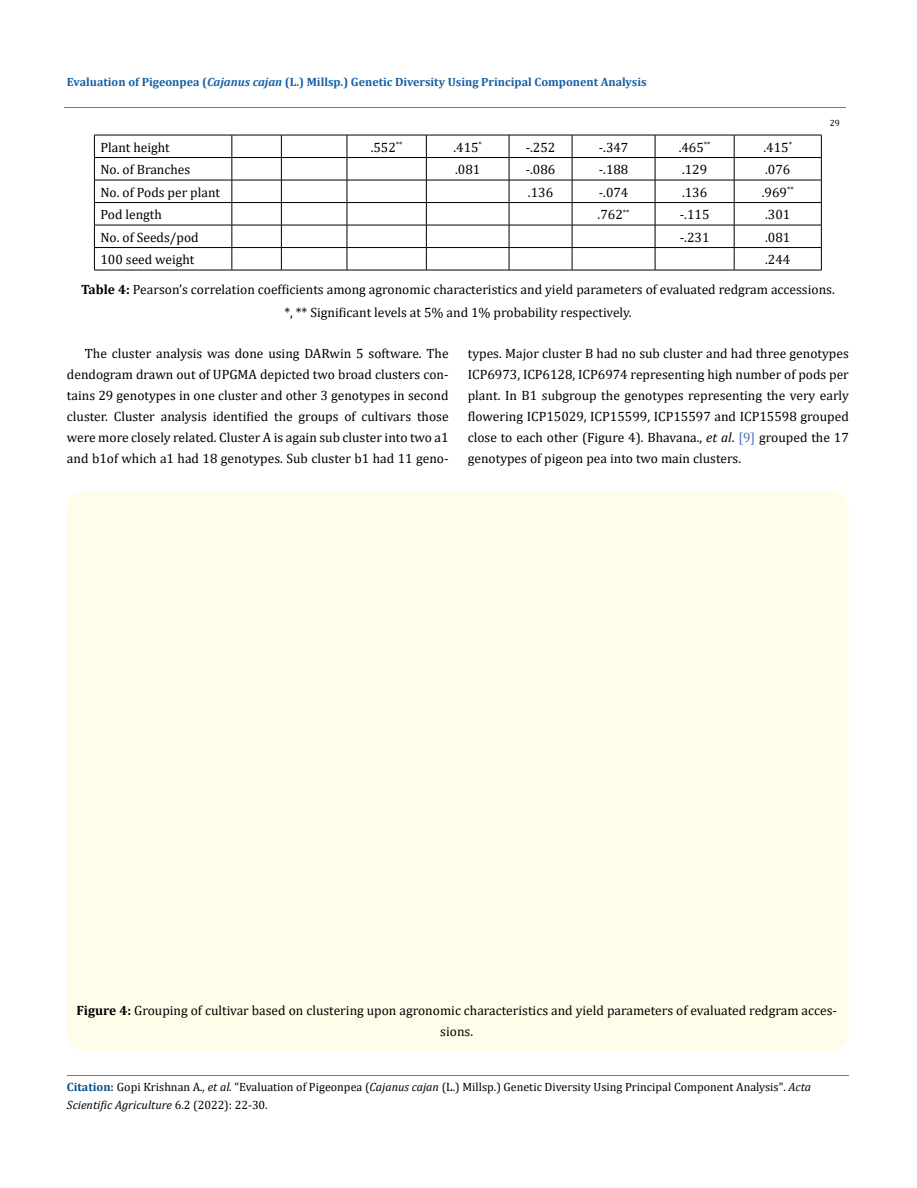
<style>
.page{position:relative;width:917px;height:1188px;background:#fff}
.page>*{position:absolute;margin:0;border:0;box-sizing:border-box;transform-origin:0 0}
.t1{font:13.5px/21px "Cambria";color:#000;text-align:center}
.t2{font:12px/18px "Cambria";color:#000}
.t3{font:700 12px "Cambria";color:#1560a6}
.t4{font:9px "Cambria";color:#000}
.s1{font-style:italic}
.s2{font-weight:700}
.s3{color:#4472c4}
.s4{font-weight:700;color:#035089}
</style>
<div class="page">
<hr style="left:94px;top:135px;width:138px;height:1px;background:#000">
<hr style="left:232px;top:135px;width:49px;height:1px;background:#000">
<hr style="left:281px;top:135px;width:66px;height:1px;background:#000">
<hr style="left:347px;top:135px;width:79px;height:1px;background:#000">
<hr style="left:426px;top:135px;width:83px;height:1px;background:#000">
<hr style="left:509px;top:135px;width:63px;height:1px;background:#000">
<hr style="left:572px;top:135px;width:83px;height:1px;background:#000">
<hr style="left:655px;top:135px;width:79px;height:1px;background:#000">
<hr style="left:734px;top:135px;width:87px;height:1px;background:#000">
<hr style="left:94px;top:157px;width:138px;height:1px;background:#000">
<hr style="left:232px;top:157px;width:49px;height:1px;background:#000">
<hr style="left:281px;top:157px;width:66px;height:1px;background:#000">
<hr style="left:347px;top:157px;width:79px;height:1px;background:#000">
<hr style="left:426px;top:157px;width:83px;height:1px;background:#000">
<hr style="left:509px;top:157px;width:63px;height:1px;background:#000">
<hr style="left:572px;top:157px;width:83px;height:1px;background:#000">
<hr style="left:655px;top:157px;width:79px;height:1px;background:#000">
<hr style="left:734px;top:157px;width:87px;height:1px;background:#000">
<hr style="left:94px;top:180px;width:138px;height:1px;background:#000">
<hr style="left:232px;top:180px;width:49px;height:1px;background:#000">
<hr style="left:281px;top:180px;width:66px;height:1px;background:#000">
<hr style="left:347px;top:180px;width:79px;height:1px;background:#000">
<hr style="left:426px;top:180px;width:83px;height:1px;background:#000">
<hr style="left:509px;top:180px;width:63px;height:1px;background:#000">
<hr style="left:572px;top:180px;width:83px;height:1px;background:#000">
<hr style="left:655px;top:180px;width:79px;height:1px;background:#000">
<hr style="left:734px;top:180px;width:87px;height:1px;background:#000">
<hr style="left:94px;top:202px;width:138px;height:1px;background:#000">
<hr style="left:232px;top:202px;width:49px;height:1px;background:#000">
<hr style="left:281px;top:202px;width:66px;height:1px;background:#000">
<hr style="left:347px;top:202px;width:79px;height:1px;background:#000">
<hr style="left:426px;top:202px;width:83px;height:1px;background:#000">
<hr style="left:509px;top:202px;width:63px;height:1px;background:#000">
<hr style="left:572px;top:202px;width:83px;height:1px;background:#000">
<hr style="left:655px;top:202px;width:79px;height:1px;background:#000">
<hr style="left:734px;top:202px;width:87px;height:1px;background:#000">
<hr style="left:94px;top:225px;width:138px;height:1px;background:#000">
<hr style="left:232px;top:225px;width:49px;height:1px;background:#000">
<hr style="left:281px;top:225px;width:66px;height:1px;background:#000">
<hr style="left:347px;top:225px;width:79px;height:1px;background:#000">
<hr style="left:426px;top:225px;width:83px;height:1px;background:#000">
<hr style="left:509px;top:225px;width:63px;height:1px;background:#000">
<hr style="left:572px;top:225px;width:83px;height:1px;background:#000">
<hr style="left:655px;top:225px;width:79px;height:1px;background:#000">
<hr style="left:734px;top:225px;width:87px;height:1px;background:#000">
<hr style="left:94px;top:247px;width:138px;height:1px;background:#000">
<svg style="left:94px;top:135px;width:1px;height:135px"></svg>
<hr style="left:232px;top:247px;width:49px;height:1px;background:#000">
<svg style="left:231px;top:135px;width:1px;height:135px"></svg>
<hr style="left:281px;top:247px;width:66px;height:1px;background:#000">
<svg style="left:281px;top:135px;width:1px;height:135px"></svg>
<hr style="left:347px;top:247px;width:79px;height:1px;background:#000">
<svg style="left:347px;top:135px;width:1px;height:135px"></svg>
<hr style="left:426px;top:247px;width:83px;height:1px;background:#000">
<svg style="left:426px;top:135px;width:1px;height:135px"></svg>
<hr style="left:509px;top:247px;width:63px;height:1px;background:#000">
<svg style="left:509px;top:135px;width:1px;height:135px"></svg>
<hr style="left:572px;top:247px;width:83px;height:1px;background:#000">
<svg style="left:572px;top:135px;width:1px;height:135px"></svg>
<hr style="left:655px;top:247px;width:79px;height:1px;background:#000">
<svg style="left:654px;top:135px;width:1px;height:135px"></svg>
<hr style="left:734px;top:247px;width:87px;height:1px;background:#000">
<svg style="left:734px;top:135px;width:1px;height:135px"></svg>
<svg style="left:821px;top:135px;width:1px;height:135px"></svg>
<hr style="left:94px;top:270px;width:138px;height:1px;background:#000">
<hr style="left:232px;top:270px;width:49px;height:1px;background:#000">
<hr style="left:281px;top:270px;width:66px;height:1px;background:#000">
<hr style="left:347px;top:270px;width:79px;height:1px;background:#000">
<hr style="left:426px;top:270px;width:83px;height:1px;background:#000">
<hr style="left:509px;top:270px;width:63px;height:1px;background:#000">
<hr style="left:572px;top:270px;width:83px;height:1px;background:#000">
<hr style="left:655px;top:270px;width:79px;height:1px;background:#000">
<hr style="left:734px;top:270px;width:87px;height:1px;background:#000">
<div style="left:67px;top:490px;width:781px;height:562px;background:#fffde9;border-radius:18px"></div>
<hr style="left:64px;top:108px;width:781px;height:1px;background:#e05d1a">
<hr style="left:67px;top:1076px;width:781px;height:1px;background:#e05d1a">
<p class="t3" style="left:67px;top:73px;width:581px">Evaluation of Pigeonpea (<span class="s1">Cajanus cajan</span> (L.) Millsp.) Genetic Diversity Using Principal Component Analysis</p>
<p class="t4" style="left:829px;top:118px;width:11px">29</p>
<p class="t1" style="left:100px;top:136px;width:71px">Plant height</p>
<p class="t1" style="left:370px;top:136px;width:33px">.552<sup>**</sup></p>
<p class="t1" style="left:453px;top:136px;width:30px">.415<sup>*</sup></p>
<p class="t1" style="left:525px;top:136px;width:31px">-.252</p>
<p class="t1" style="left:598px;top:136px;width:31px">-.347</p>
<p class="t1" style="left:678px;top:136px;width:33px">.465<sup>**</sup></p>
<p class="t1" style="left:763px;top:136px;width:30px">.415<sup>*</sup></p>
<p class="t1" style="left:100px;top:159px;width:91px">No. of Branches</p>
<p class="t1" style="left:455px;top:159px;width:27px">.081</p>
<p class="t1" style="left:525px;top:159px;width:31px">-.086</p>
<p class="t1" style="left:598px;top:159px;width:31px">-.188</p>
<p class="t1" style="left:682px;top:159px;width:27px">.129</p>
<p class="t1" style="left:765px;top:159px;width:27px">.076</p>
<p class="t1" style="left:100px;top:181px;width:121px">No. of Pods per plant</p>
<p class="t1" style="left:528px;top:181px;width:27px">.136</p>
<p class="t1" style="left:598px;top:181px;width:31px">-.074</p>
<p class="t1" style="left:682px;top:181px;width:27px">.136</p>
<p class="t1" style="left:761px;top:181px;width:33px">.969<sup>**</sup></p>
<p class="t1" style="left:100px;top:204px;width:63px">Pod length</p>
<p class="t1" style="left:597px;top:204px;width:33px">.762<sup>**</sup></p>
<p class="t1" style="left:679px;top:204px;width:31px">-.115</p>
<p class="t1" style="left:765px;top:204px;width:27px">.301</p>
<p class="t1" style="left:100px;top:226px;width:100px">No. of Seeds/pod</p>
<p class="t1" style="left:679px;top:226px;width:31px">-.231</p>
<p class="t1" style="left:765px;top:226px;width:27px">.081</p>
<p class="t1" style="left:100px;top:249px;width:96px">100 seed weight</p>
<p class="t1" style="left:765px;top:249px;width:27px">.244</p>
<p class="t1" style="left:81px;top:278px;width:755px;line-height:22.5px"><span class="s2">Table 4:</span> Pearson’s correlation coefficients among agronomic characteristics and yield parameters of evaluated redgram accessions. *, ** Significant levels at 5% and 1% probability respectively.</p>
<p class="t1" style="left:67px;top:343px;width:383px;text-align:justify;text-indent:18px">The cluster analysis was done using DARwin 5 software. The dendogram drawn out of UPGMA depicted two broad clusters con&shy;tains 29 genotypes in one cluster and other 3 genotypes in second cluster. Cluster analysis identified the groups of cultivars those were more closely related. Cluster A is again sub cluster into two a1 and b1of which a1 had 18 genotypes. Sub cluster b1 had 11 geno-</p>
<p class="t1" style="left:468px;top:343px;width:382px;text-align:justify">types. Major cluster B had no sub cluster and had three genotypes ICP6973, ICP6128, ICP6974 representing high number of pods per plant. In B1 subgroup the genotypes representing the very early flowering ICP15029, ICP15599, ICP15597 and ICP15598 grouped close to each other (Figure 4). Bhavana., <span class="s1">et al</span>. <span class="s3">[9]</span> grouped the 17 genotypes of pigeon pea into two main clusters.</p>
<p class="t1" style="left:76px;top:999px;width:762px"><span class="s2">Figure 4:</span> Grouping of cultivar based on clustering upon agronomic characteristics and yield parameters of evaluated redgram acces&shy;sions.</p>
<p class="t2" style="left:67px;top:1078px;width:745px"><span class="s4">Citation:</span> Gopi Krishnan A<span class="s1">., et al.</span> “Evaluation of Pigeonpea (<span class="s1">Cajanus cajan</span> (L.) Millsp.) Genetic Diversity Using Principal Component Analysis". <span class="s1">Acta<br>Scientific Agriculture</span> 6.2 (2022): 22-30.</p>
</div>
